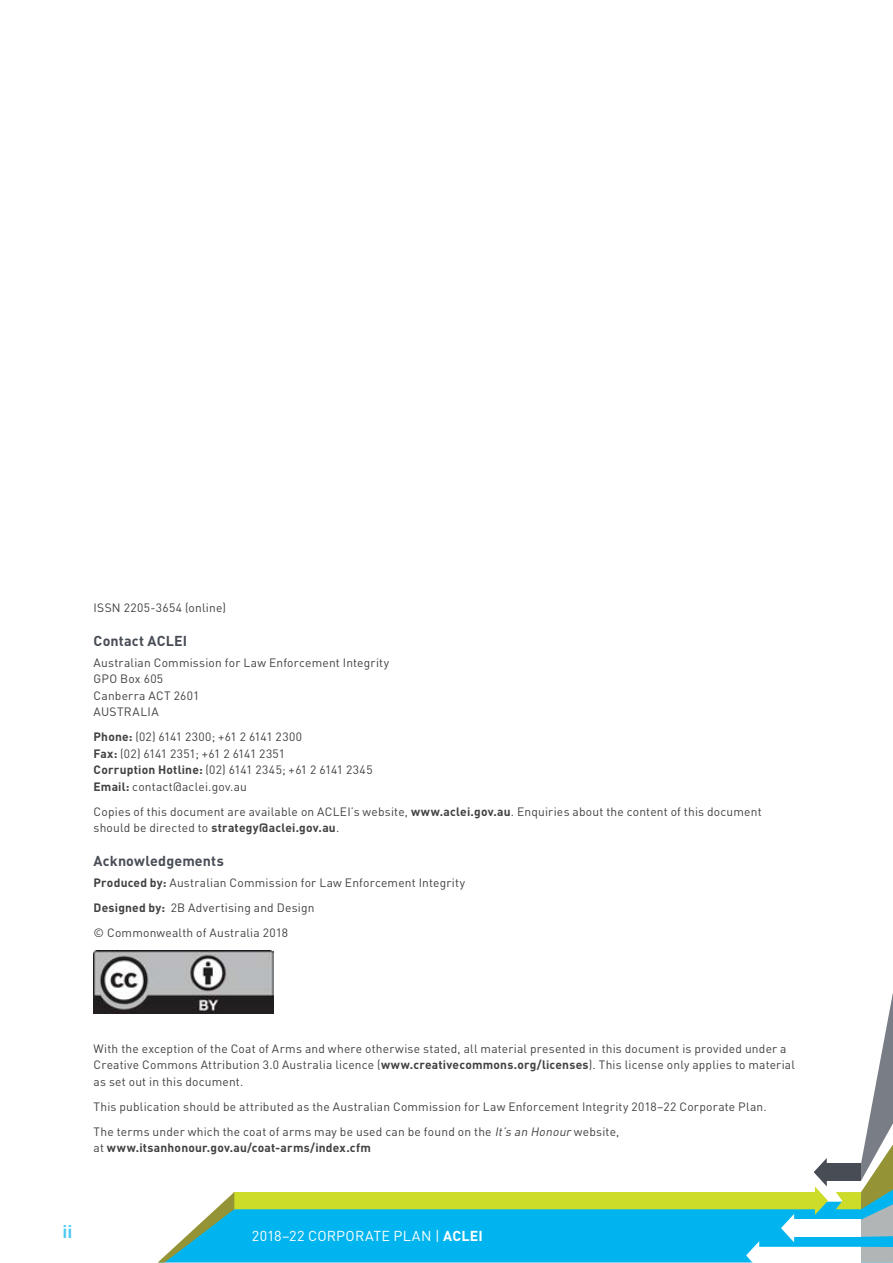
<style>
.page{position:relative;width:893px;height:1263px;background:#fff}
.page>*{position:absolute;margin:0;border:0;box-sizing:border-box;transform-origin:0 0}
.t1{font:700 18px "DIN";color:#00b5ef}
.Heading_5{font:700 14.25px "DIN";letter-spacing:.01em;color:#474c55}
.t2{font:14.25px "DIN";letter-spacing:.015em;color:#fff}
.Inside_cover{font:12px/16.5px "DIN";letter-spacing:.015em;color:#414042}
.s1{font-weight:700}
.s2{font-style:italic}
</style>
<div class="page">
<div style="left:234px;top:1209px;width:512px;height:53px;background:#00b5ef"></div>
<div style="left:233px;top:1192px;width:585px;height:17px;background:#cddb29"></div>
<svg style="left:746px;top:993px;width:147px;height:270px"></svg>
<div style="left:861px;top:1247px;width:32px;height:15px;background:#b2b5b6"></div>
<svg style="left:158px;top:1192px;width:76px;height:70px"></svg>
<img style="left:94px;top:950px;width:180px;height:63px">
<p class="Inside_cover" style="left:94px;top:599px;width:134px">ISSN 2205-3654 (online)</p>
<p class="Heading_5" style="left:94px;top:631px;width:95px">Contact ACLEI</p>
<p class="Inside_cover" style="left:94px;top:654px;width:297px">Australian Commission for Law Enforcement Integrity<br>GPO Box 605<br>Canberra ACT 2601<br>AUSTRALIA</p>
<p class="Inside_cover" style="left:94px;top:728px;width:281px"><span class="s1">Phone:</span> (02) 6141 2300; +61 2 6141 2300<br><span class="s1">Fax:</span> (02) 6141 2351; +61 2 6141 2351<br><span class="s1">Corruption Hotline:</span> (02) 6141 2345; +61 2 6141 2345<br><span class="s1">Email:</span> contact@aclei.gov.au</p>
<p class="Inside_cover" style="left:94px;top:803px;width:670px">Copies of this document are available on ACLEI’s website, <span class="s1">www.aclei.gov.au</span>. Enquiries about the content of this document should be directed to <span class="s1">strategy@aclei.gov.au</span>.</p>
<p class="Heading_5" style="left:94px;top:852px;width:132px">Acknowledgements</p>
<p class="Inside_cover" style="left:94px;top:874px;width:373px"><span class="s1">Produced by:</span> Australian Commission for Law Enforcement Integrity</p>
<p class="Inside_cover" style="left:94px;top:899px;width:223px"><span class="s1">Designed by:</span> 2B Advertising and Design</p>
<p class="Inside_cover" style="left:94px;top:924px;width:196px">© Commonwealth of Australia 2018</p>
<p class="Inside_cover" style="left:94px;top:1040px;width:703px">With the exception of the Coat of Arms and where otherwise stated, all material presented in this document is provided under a<br>Creative Commons Attribution 3.0 Australia licence (<span class="s1">www.creativecommons.org/licenses</span>). This license only applies to material as set out in this document.</p>
<p class="Inside_cover" style="left:94px;top:1098px;width:675px">This publication should be attributed as the Australian Commission for Law Enforcement Integrity 2018–22 Corporate Plan.</p>
<p class="Inside_cover" style="left:94px;top:1123px;width:527px">The terms under which the coat of arms may be used can be found on the <span class="s2">It’s an Honour</span> website, at <span class="s1">www.itsanhonour.gov.au/coat-arms/index.cfm</span></p>
<h1 class="t1" style="left:63px;top:1220px;width:11px">ii</h1>
<p class="t2" style="left:252px;top:1227px;width:232px">2018–22 CORPORATE PLAN | <span class="s1">ACLEI</span></p>
</div>
